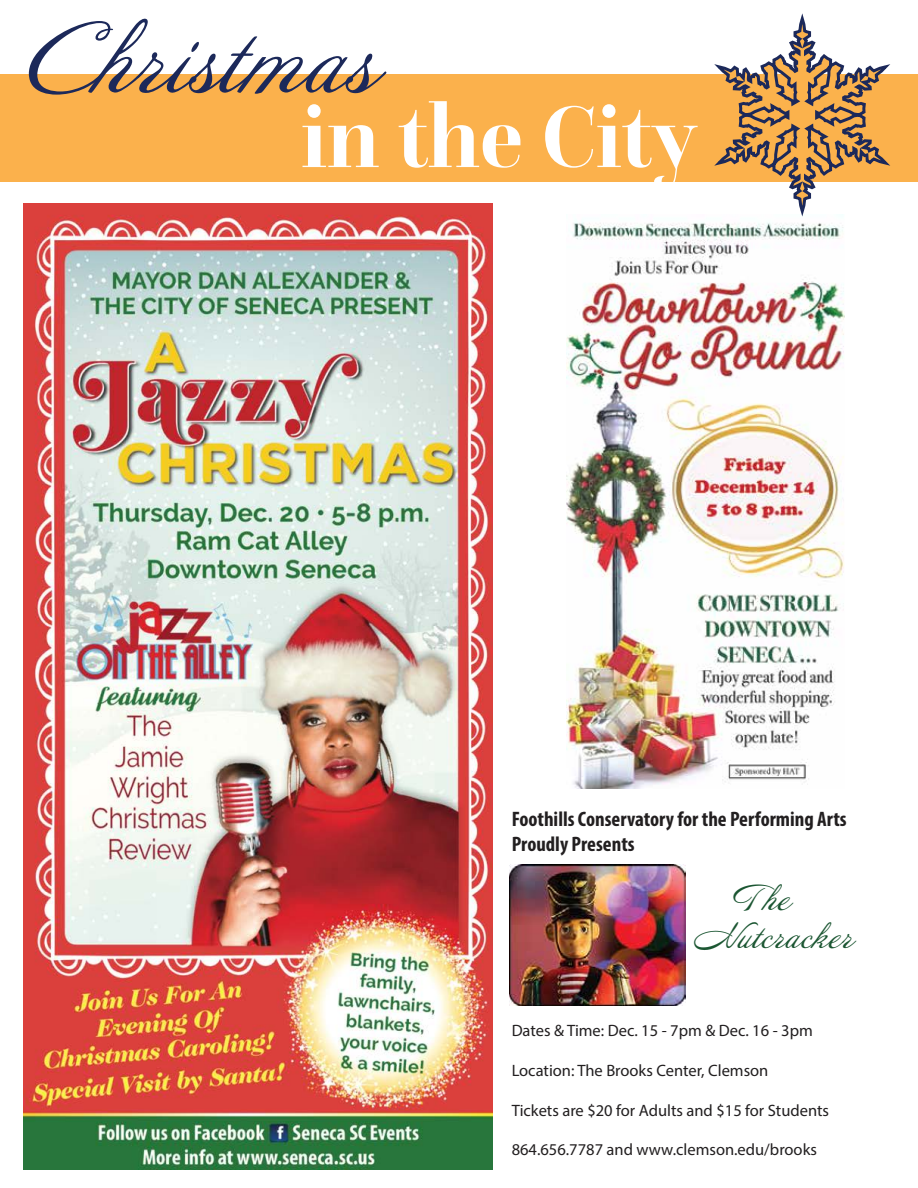
<style>
.page{position:relative;width:918px;height:1188px;background:#fff}
.page>*{position:absolute;margin:0;border:0;box-sizing:border-box;transform-origin:0 0}
.t1{font:700 91.8px "Questa Grande";color:#fff;scale:.96 1}
.t2{font:90px "Annabelle JF";color:#1c295a}
.t3{font:31.5px/37.8px "Annabelle JF";color:#1b5632}
.t4{font:700 condensed 21px/25.2px "Myriad Pro";color:#221f20}
.t5{font:16.5px "Myriad Pro";color:#221f20}
</style>
<div class="page">
<div style="left:0;top:74px;width:918px;height:108px;background:#fbb14c"></div>
<img style="left:510px;top:864px;width:176px;height:141px">
<img style="left:24px;top:204px;width:468px;height:965px">
<img style="left:567px;top:221px;width:277px;height:568px">
<svg style="left:709px;top:13px;width:181px;height:209px"></svg>
<h2 class="t2" style="left:29px;top:3px;width:350px">Christmas</h2>
<h1 class="t1" style="left:301px;top:80px;width:414px">in the City</h1>
<p class="t4" style="left:512px;top:806px;width:337px">Foothills Conservatory for the Performing Arts<br>Proudly Presents</p>
<h3 class="t3" style="left:693px;top:882px;width:161px;text-indent:40px">The<br>Nutcracker</h3>
<p class="t5" style="left:512px;top:1021px;width:303px">Dates &amp; Time: Dec. 15 - 7pm &amp; Dec. 16 - 3pm</p>
<p class="t5" style="left:512px;top:1060px;width:258px">Location: The Brooks Center, Clemson</p>
<p class="t5" style="left:512px;top:1100px;width:319px">Tickets are $20 for Adults and $15 for Students</p>
<p class="t5" style="left:512px;top:1139px;width:307px">864.656.7787 and www.clemson.edu/brooks</p>
</div>
